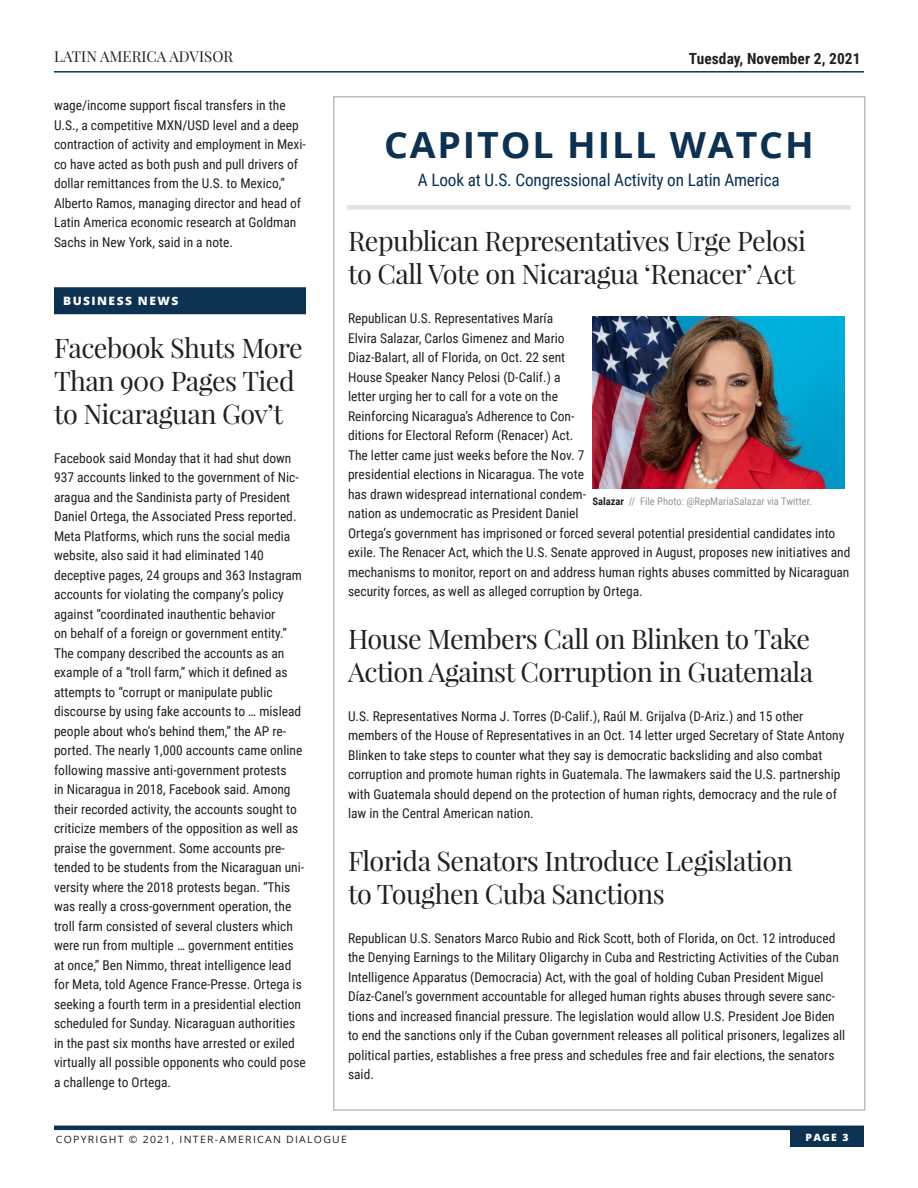
<style>
.page{position:relative;width:918px;height:1188px;background:#fff}
.page>*{position:absolute;margin:0;border:0;box-sizing:border-box;transform-origin:0 0}
.Capitol_Hill_Title{font:700 36px "Open Sans";letter-spacing:.05em;color:#0c3151;scale:1.04 1}
.Subhead_18pt{font:27px/33px "Playfair Display";letter-spacing:-.02em;color:#231f20}
.Capitol_Hill_Title_S{font:17.25px "Roboto Condensed";letter-spacing:-.01em;color:#0c3151}
.t1{font:700 15.3px "Roboto Condensed";letter-spacing:.005em;color:#231f20}
.t2{font:15px "Playfair Display";letter-spacing:.005em;color:#231f20}
.Main_Body_Text{font:13.5px/19.5px "Roboto Condensed";color:#231f20}
.Sections_-_with_Blue{font:800 11.55px "Open Sans";letter-spacing:.12em;color:#fff;scale:1.04 1}
.Photo_caption{font:10.5px "Roboto Condensed";color:#939598}
.t3{font:10.05px "Open Sans";letter-spacing:.12em;color:#231f20;scale:1.04 1}
.t4{font:800 10.05px "Open Sans";color:#fff;scale:1.04 1}
.s1{font-weight:700;color:#231f20}
</style>
<div class="page">
<hr style="left:54px;top:1126px;width:810px;height:4px;background:#0c3151">
<div style="left:790px;top:1129px;width:74px;height:18px;background:#0c3151"></div>
<hr style="left:54px;top:71px;width:810px;height:2px;background:#0c3151">
<div style="left:54px;top:287px;width:252px;height:27px;background:#0c3151"></div>
<div style="left:347px;top:205px;width:503px;height:5px;background:#e1e2e4"></div>
<img style="left:592px;top:317px;width:252px;height:172px">
<p class="t2" style="left:54px;top:47px;width:181px">LATIN AMERICA ADVISOR</p>
<p class="Main_Body_Text" style="left:54px;top:95px;width:253px">wage/income support fiscal transfers in the U.S., a competitive MXN/USD level and a deep contraction of activity and employment in Mexi&shy;co have acted as both push and pull drivers of dollar remittances from the U.S. to Mexico,” Alberto Ramos, managing director and head of Latin America economic research at Goldman Sachs in New York, said in a note.</p>
<p class="Sections_-_with_Blue" style="left:63px;top:292px;width:112px">BUSINESS NEWS</p>
<p class="Subhead_18pt" style="left:54px;top:331px;width:250px">Facebook Shuts More<br>Than 900 Pages Tied to Nicaraguan Gov’t</p>
<p class="Main_Body_Text" style="left:54px;top:448px;width:253px">Facebook said Monday that it had shut down 937 accounts linked to the government of Nic&shy;aragua and the Sandinista party of President Daniel Ortega, the Associated Press reported.<br>Meta Platforms, which runs the social media website, also said it had eliminated 140 deceptive pages, 24 groups and 363 Instagram accounts for violating the company’s policy against “coordinated inauthentic behavior<br>on behalf of a foreign or government entity.” The company described the accounts as an example of a “troll farm,” which it defined as attempts to “corrupt or manipulate public discourse by using fake accounts to … mislead people about who’s behind them,” the AP re&shy;ported. The nearly 1,000 accounts came online following massive anti-government protests<br>in Nicaragua in 2018, Facebook said. Among their recorded activity, the accounts sought to criticize members of the opposition as well as praise the government. Some accounts pre&shy;tended to be students from the Nicaraguan uni&shy;versity where the 2018 protests began. “This was really a cross-government operation, the troll farm consisted of several clusters which were run from multiple … government entities at once,” Ben Nimmo, threat intelligence lead for Meta, told Agence France-Presse. Ortega is seeking a fourth term in a presidential election scheduled for Sunday. Nicaraguan authorities in the past six months have arrested or exiled virtually all possible opponents who could pose a challenge to Ortega.</p>
<p class="t1" style="left:689px;top:47px;width:173px">Tuesday, November 2, 2021</p>
<p class="Capitol_Hill_Title" style="left:384px;top:120px;width:415px">CAPITOL HILL WATCH</p>
<p class="Capitol_Hill_Title_S" style="left:418px;top:167px;width:363px">A Look at U.S. Congressional Activity on Latin America</p>
<p class="Subhead_18pt" style="left:348px;top:224px;width:459px">Republican Representatives Urge Pelosi to Call Vote on Nicaragua ‘Renacer’ Act</p>
<p class="Main_Body_Text" style="left:348px;top:308px;width:504px">Republican U.S. Representatives María<br>Elvira Salazar, Carlos Gimenez and Mario<br>Diaz-Balart, all of Florida, on Oct. 22 sent<br>House Speaker Nancy Pelosi (D-Calif.) a<br>letter urging her to call for a vote on the<br>Reinforcing Nicaragua’s Adherence to Con-<br>ditions for Electoral Reform (Renacer) Act.<br>The letter came just weeks before the Nov. 7<br>presidential elections in Nicaragua. The vote<br>has drawn widespread international condem-<br>nation as undemocratic as President Daniel<br>Ortega’s government has imprisoned or forced several potential presidential candidates into exile. The Renacer Act, which the U.S. Senate approved in August, proposes new initiatives and mechanisms to monitor, report on and address human rights abuses committed by Nicaraguan security forces, as well as alleged corruption by Ortega.</p>
<p class="Subhead_18pt" style="left:348px;top:622px;width:467px">House Members Call on Blinken to Take<br>Action Against Corruption in Guatemala</p>
<p class="Main_Body_Text" style="left:348px;top:706px;width:498px">U.S. Representatives Norma J. Torres (D-Calif.), Raúl M. Grijalva (D-Ariz.) and 15 other members of the House of Representatives in an Oct. 14 letter urged Secretary of State Antony Blinken to take steps to counter what they say is democratic backsliding and also combat corruption and promote human rights in Guatemala. The lawmakers said the U.S. partnership with Guatemala should depend on the protection of human rights, democracy and the rule of law in the Central American nation.</p>
<p class="Subhead_18pt" style="left:348px;top:844px;width:446px">Florida Senators Introduce Legislation to Toughen Cuba Sanctions</p>
<p class="Main_Body_Text" style="left:348px;top:928px;width:499px">Republican U.S. Senators Marco Rubio and Rick Scott, both of Florida, on Oct. 12 introduced the Denying Earnings to the Military Oligarchy in Cuba and Restricting Activities of the Cuban Intelligence Apparatus (Democracia) Act, with the goal of holding Cuban President Miguel Díaz-Canel’s government accountable for alleged human rights abuses through severe sanc&shy;tions and increased financial pressure. The legislation would allow U.S. President Joe Biden to end the sanctions only if the Cuban government releases all political prisoners, legalizes all political parties, establishes a free press and schedules free and fair elections, the senators said.</p>
<p class="Photo_caption" style="left:592px;top:494px;width:221px"><span class="s1">Salazar</span> // File Photo: @RepMariaSalazar via Twitter.</p>
<p class="t3" style="left:56px;top:1132px;width:281px">COPYRIGHT © 2021, INTER-AMERICAN DIALOGUE</p>
<p class="t4" style="left:806px;top:1129px;width:43px">PAGE 3</p>
</div>
